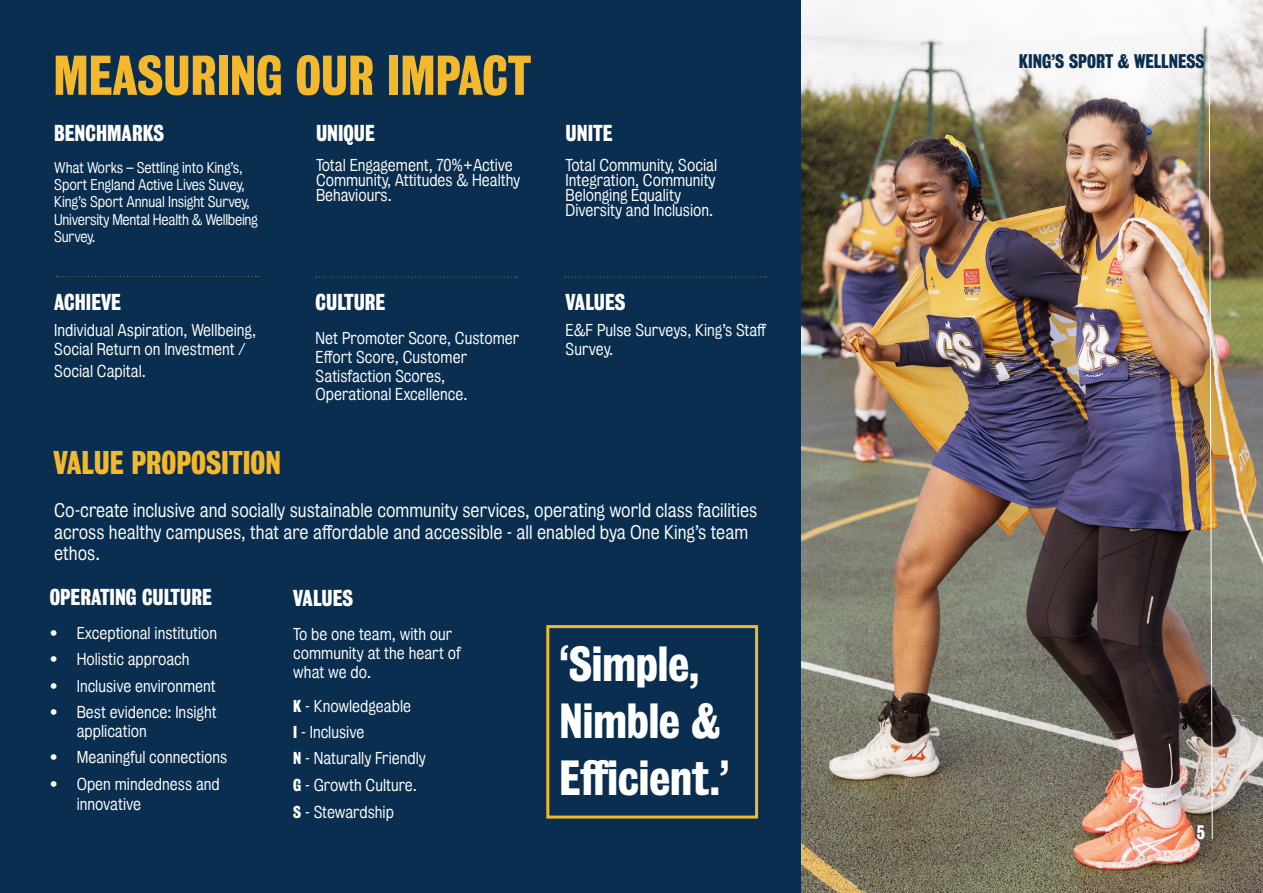
<style>
.page{position:relative;width:1263px;height:893px;background:#0a2e4f}
.page>*{position:absolute;margin:0;border:0;box-sizing:border-box;transform-origin:0 0}
.t1{font:51px "Kings Bureau Grot Three Seven";color:#f4b82d}
.t2{font:45px/57px "Kings Bureau Grot Three Seven";color:#fff}
.t3{font:30px "Kings Bureau Grot Three Seven";color:#f4b82d}
.t4{font:21px "Kings Bureau Grot Three Seven";color:#fff}
.t5{font:18px/21.6px "Kings Bureau Grot Five One";color:#fff}
.t6{font:18px "Kings Bureau Grot Three Seven";color:#0a2e4f}
.t7{font:18px "Kings Bureau Grot Three Seven";color:#fff}
.t8{font:15.75px/18.9px "Kings Bureau Grot Five One";color:#fff}
.t9{font:14.25px/17.1px "Kings Bureau Grot Five One";letter-spacing:-.01em;color:#fff}
.s1{font-family:"Kings Bureau Grot Three Seven"}
</style>
<div class="page">
<img style="left:801px;top:0;width:462px;height:893px">
<svg style="left:57px;top:276px;width:201px;height:1px"></svg>
<svg style="left:316px;top:276px;width:202px;height:2px"></svg>
<svg style="left:565px;top:276px;width:202px;height:2px"></svg>
<div style="left:546px;top:625px;width:212px;height:194px;border:3px solid #f4b82d"></div>
<img style="left:1208px;top:53px;width:5px;height:787px">
<p class="t1" style="left:53px;top:46px;width:479px">MEASURING OUR IMPACT</p>
<p class="t4" style="left:54px;top:121px;width:112px">BENCHMARKS</p>
<p class="t9" style="left:54px;top:159px;width:205px">What Works – Settling into King’s,<br>Sport England Active Lives Suvey,<br>King’s Sport Annual Insight Survey,<br>University Mental Health &amp; Wellbeing<br>Survey.</p>
<p class="t4" style="left:54px;top:290px;width:68px">ACHIEVE</p>
<p class="t8" style="left:54px;top:321px;width:203px">Individual Aspiration, Wellbeing,<br>Social Return on Investment /</p>
<p class="t8" style="left:54px;top:362px;width:93px">Social Capital.</p>
<p class="t3" style="left:53px;top:445px;width:229px">VALUE PROPOSITION</p>
<p class="t4" style="left:316px;top:121px;width:60px">UNIQUE</p>
<p class="t8" style="left:316px;top:158px;width:206px;line-height:15px">Total Engagement, 70%+Active<br>Community, Attitudes &amp; Healthy<br>Behaviours.</p>
<p class="t4" style="left:316px;top:290px;width:71px">CULTURE</p>
<p class="t8" style="left:316px;top:329px;width:205px">Net Promoter Score, Customer<br>Effort Score, Customer<br>Satisfaction Scores,<br>Operational Excellence.</p>
<p class="t4" style="left:566px;top:121px;width:48px">UNITE</p>
<p class="t8" style="left:566px;top:158px;width:153px;line-height:15px">Total Community, Social<br>Integration, Community<br>Belonging Equality<br>Diversity and Inclusion.</p>
<p class="t4" style="left:566px;top:290px;width:61px">VALUES</p>
<p class="t8" style="left:566px;top:321px;width:202px">E&amp;F Pulse Surveys, King’s Staff<br>Survey.</p>
<p class="t5" style="left:54px;top:500px;width:705px">Co-create inclusive and socially sustainable community services, operating world class facilities across healthy campuses, that are affordable and accessible - all enabled bya One King’s team ethos.</p>
<p class="t4" style="left:50px;top:585px;width:164px">OPERATING CULTURE</p>
<p class="t8" style="left:50px;top:624px;width:169px">• Exceptional institution</p>
<p class="t8" style="left:50px;top:650px;width:141px">• Holistic approach</p>
<p class="t8" style="left:50px;top:676px;width:168px">• Inclusive environment</p>
<p class="t8" style="left:77px;top:703px;width:141px;text-indent:-27px">• Best evidence: Insight application</p>
<p class="t8" style="left:50px;top:748px;width:179px">• Meaningful connections</p>
<p class="t8" style="left:77px;top:774px;width:145px;line-height:19.8px;text-indent:-27px">• Open mindedness and innovative</p>
<p class="t4" style="left:293px;top:586px;width:61px">VALUES</p>
<p class="t8" style="left:293px;top:625px;width:169px">To be one team, with our community at the heart of what we do.</p>
<p class="t8" style="left:293px;top:696px;width:119px"><span class="s1">K</span> - Knowledgeable</p>
<p class="t8" style="left:293px;top:723px;width:73px"><span class="s1">I</span> - Inclusive</p>
<p class="t8" style="left:293px;top:745px;width:134px;line-height:26.4px"><span class="s1">N</span> - Naturally Friendly<br><span class="s1">G</span> - Growth Culture.</p>
<p class="t8" style="left:293px;top:803px;width:102px"><span class="s1">S</span> - Stewardship</p>
<p class="t2" style="left:559px;top:635px;width:171px">‘Simple,<br>Nimble &amp;<br>Eff icient.’</p>
<p class="t6" style="left:1019px;top:51px;width:187px">KING’S SPORT &amp; WELLNESS</p>
<p class="t7" style="left:1197px;top:822px;width:10px">5</p>
</div>
